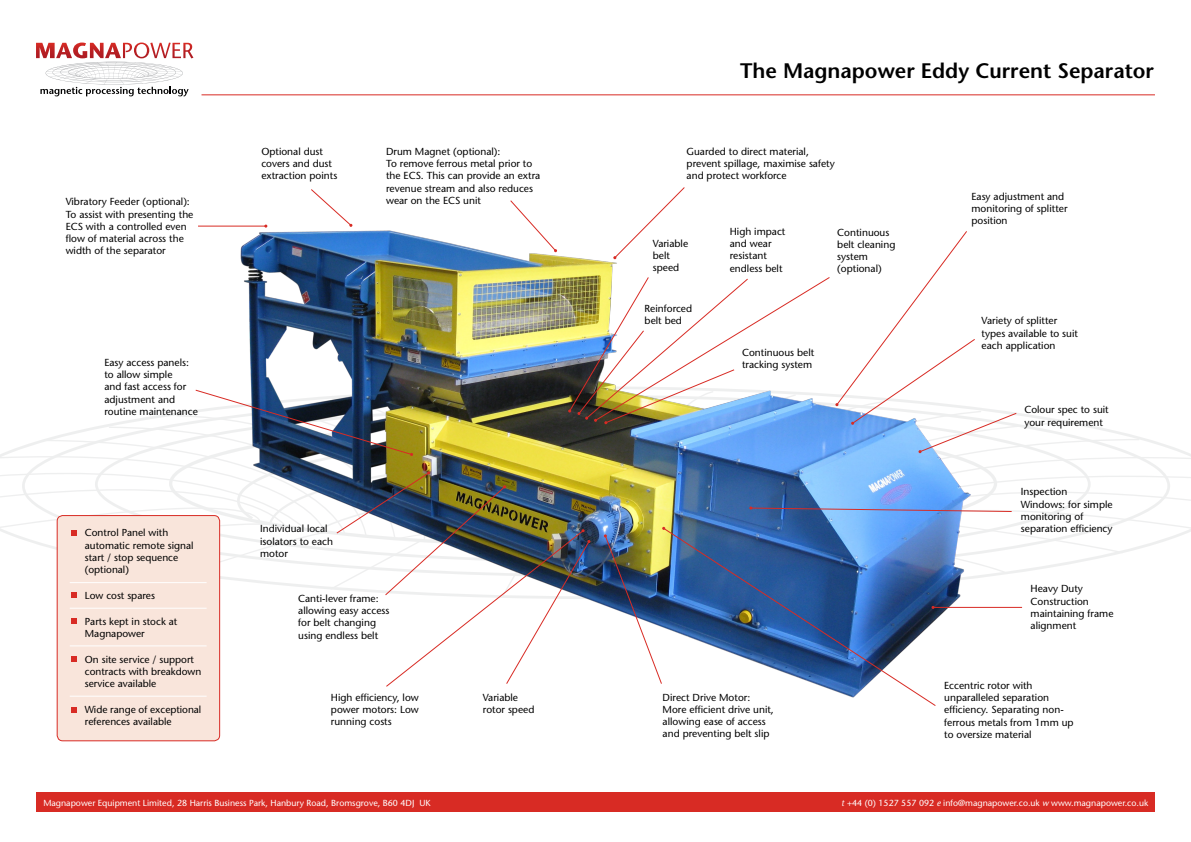
<style>
.page{position:relative;width:1191px;height:842px;background:#fff}
.page>*{position:absolute;margin:0;border:0;box-sizing:border-box;transform-origin:0 0}
.t1{font:600 21px "Stone Sans";color:#000}
.t2{font:10.2px/12.2px "Stone Sans";color:#000}
.t3{font:10.1px/12.1px "Stone Sans";color:#000}
.t4{font:8.8px "Stone Sans";color:#fff}
.s1{color:#d82b24}
.s2{color:#d2232a}
.s3{font-style:italic}
</style>
<div class="page">
<svg style="left:36px;top:43px;width:157px;height:53px"></svg>
<hr style="left:201px;top:94px;width:954px;height:1px;background:#d82b24">
<div style="left:36px;top:792px;width:1119px;height:20px;background:#d82b24"></div>
<svg style="left:824px;top:687px;width:112px;height:19px"></svg>
<div style="left:57px;top:516px;width:163px;height:225px;background:#f9e5db;border-radius:6px"></div>
<img style="left:0;top:187px;width:1191px;height:500px">
<svg style="left:71px;top:707px;width:6px;height:6px"></svg>
<hr style="left:70px;top:582px;width:137px;height:1px;background:#fff">
<hr style="left:70px;top:608px;width:137px;height:1px;background:#fff">
<hr style="left:70px;top:645px;width:137px;height:1px;background:#fff">
<hr style="left:70px;top:696px;width:137px;height:1px;background:#fff">
<p class="t2" style="left:66px;top:196px;width:126px">Vibratory Feeder (optional):</p>
<p class="t2" style="left:66px;top:208px;width:129px">To assist with presenting the<br>ECS with a controlled even flow of material across the width of the separator</p>
<p class="t2" style="left:104px;top:356px;width:86px">Easy access panels:</p>
<p class="t2" style="left:104px;top:368px;width:95px">to allow simple<br>and fast access for adjustment and routine maintenance</p>
<p class="t3" style="left:72px;top:527px;width:98px"><span class="s1">•</span> Control Panel with</p>
<p class="t3" style="left:85px;top:539px;width:110px">automatic remote signal</p>
<p class="t3" style="left:85px;top:551px;width:95px">start / stop sequence</p>
<p class="t3" style="left:85px;top:563px;width:46px">(optional)</p>
<p class="t3" style="left:72px;top:589px;width:84px"><span class="s2">•</span> Low cost spares</p>
<p class="t3" style="left:85px;top:615px;width:94px;text-indent:-13px"><span class="s2">•</span> Parts kept in stock at<br>Magnapower</p>
<p class="t3" style="left:85px;top:653px;width:118px;text-indent:-13px"><span class="s2">•</span> On site service / support contracts with breakdown service available</p>
<p class="t3" style="left:85px;top:703px;width:118px;text-indent:-13px"><span class="s2">•</span> Wide range of exceptional references available</p>
<p class="t2" style="left:261px;top:145px;width:77px">Optional dust covers and dust extraction points</p>
<p class="t2" style="left:386px;top:145px;width:116px">Drum Magnet (optional):</p>
<p class="t2" style="left:386px;top:157px;width:156px">To remove ferrous metal prior to the ECS. This can provide an extra revenue stream and also reduces</p>
<p class="t2" style="left:386px;top:194px;width:96px">wear on the ECS unit</p>
<p class="t2" style="left:260px;top:523px;width:74px">Individual local isolators to each motor</p>
<p class="t2" style="left:298px;top:592px;width:93px">Canti-lever frame: allowing easy access for belt changing using endless belt</p>
<p class="t2" style="left:331px;top:691px;width:89px;text-align:justify">High efficiency, low power motors: Low running costs</p>
<p class="t2" style="left:483px;top:691px;width:53px">Variable rotor speed</p>
<p class="t1" style="left:740px;top:58px;width:415px">The Magnapower Eddy Current Separator</p>
<p class="t2" style="left:686px;top:145px;width:150px">Guarded to direct material, prevent spillage, maximise safety and protect workforce</p>
<p class="t2" style="left:653px;top:237px;width:37px">Variable belt speed</p>
<p class="t2" style="left:644px;top:302px;width:49px">Reinforced</p>
<p class="t2" style="left:644px;top:315px;width:39px">belt bed</p>
<p class="t2" style="left:729px;top:225px;width:57px">High impact and wear resistant endless belt</p>
<p class="t2" style="left:837px;top:226px;width:60px">Continuous belt cleaning system (optional)</p>
<p class="t2" style="left:742px;top:346px;width:74px">Continuous belt tracking system</p>
<p class="t2" style="left:662px;top:691px;width:89px">Direct Drive Motor:</p>
<p class="t2" style="left:662px;top:703px;width:113px">More efficient drive unit, allowing ease of access and preventing belt slip</p>
<p class="t2" style="left:971px;top:190px;width:98px">Easy adjustment and monitoring of splitter position</p>
<p class="t2" style="left:981px;top:315px;width:98px">Variety of splitter types available to suit each application</p>
<p class="t2" style="left:1024px;top:403px;width:86px">Colour spec to suit your requirement</p>
<p class="t2" style="left:1021px;top:486px;width:93px">Inspection<br>Windows: for simple monitoring of separation efficiency</p>
<p class="t2" style="left:1030px;top:583px;width:84px">Heavy Duty<br>Construction maintaining frame alignment</p>
<p class="t2" style="left:944px;top:679px;width:131px">Eccentric rotor with unparalleled separation efficiency. Separating non&shy;ferrous metals from 1mm up to oversize material</p>
<p class="t4" style="left:43px;top:797px;width:389px">Magnapower Equipment Limited, 28 Harris Business Park, Hanbury Road, Bromsgrove, B60 4DJ UK</p>
<p class="t4" style="left:841px;top:797px;width:308px"><span class="s3">t</span> +44 (0) 1527 557 092 <span class="s3">e</span> info@magnapower.co.uk <span class="s3">w</span> www.magnapower.co.uk</p>
</div>
